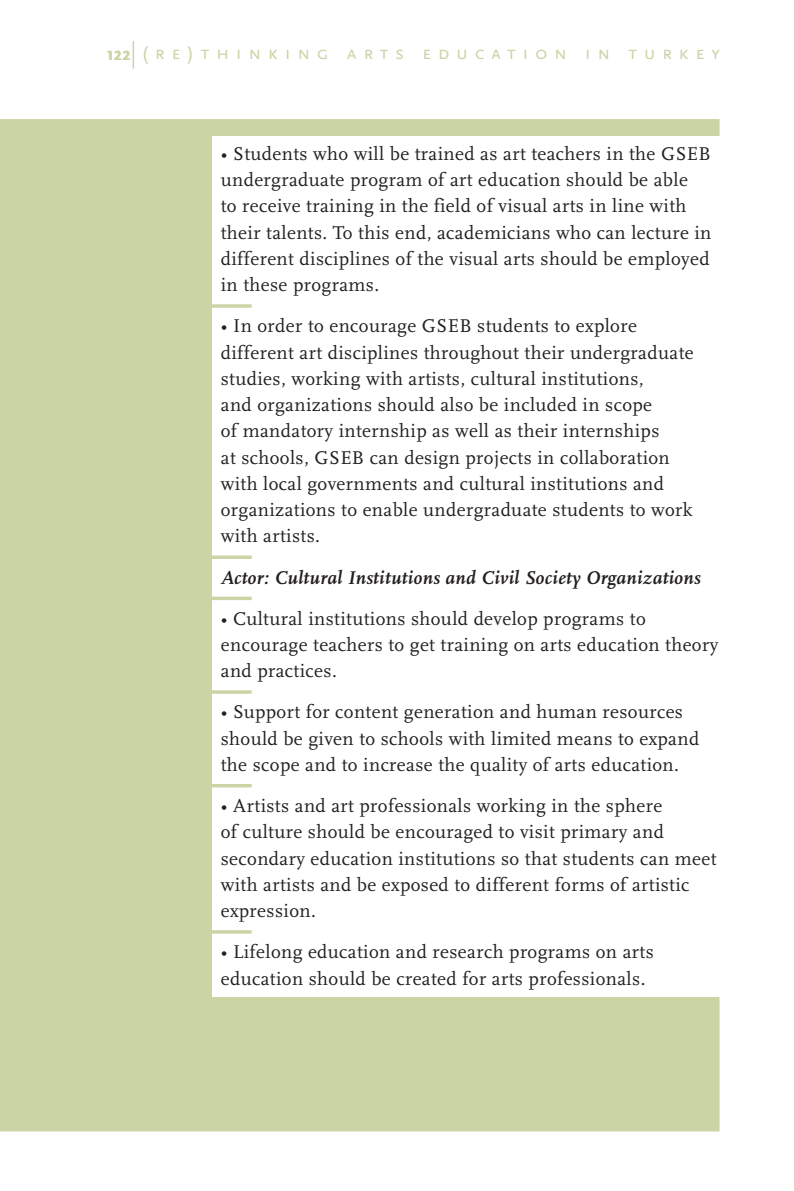
<style>
.page{position:relative;width:794px;height:1191px;background:#fff}
.page>*{position:absolute;margin:0;border:0;box-sizing:border-box;transform-origin:0 0}
.t1{font:19.25px/26.2px "Scala";letter-spacing:.02em;color:#231f20}
.t2{font:italic 700 19.25px "Scala";letter-spacing:.02em;color:#231f20}
.t3{font:19.25px "Scala Sans Pro";letter-spacing:.345em;color:#cad4a5}
.s1{font-weight:900;font-size:14px}
</style>
<div class="page">
<div style="left:0;top:119px;width:719px;height:1012px;background:#cad4a5"></div>
<svg style="left:133px;top:41px;width:1px;height:27px"></svg>
<div style="left:212px;top:136px;width:507px;height:861px;background:#fff"></div>
<svg style="left:171px;top:304px;width:81px;height:4px"></svg>
<hr style="left:171px;top:555px;width:81px;height:4px;background:#cad4a5">
<hr style="left:171px;top:596px;width:81px;height:4px;background:#cad4a5">
<svg style="left:171px;top:690px;width:81px;height:4px"></svg>
<hr style="left:171px;top:784px;width:81px;height:3px;background:#cad4a5">
<hr style="left:171px;top:930px;width:81px;height:3px;background:#cad4a5">
<p class="t3" style="left:107px;top:42px;width:615px"><span class="s1">122</span> (re)thınkıng arts educatıon ın turkey</p>
<p class="t1" style="left:221px;top:141px;width:492px">• Students who will be trained as art teachers in the GSEB undergraduate program of art education should be able<br>to receive training in the field of visual arts in line with their talents. To this end, academicians who can lecture in different disciplines of the visual arts should be employed in these programs.</p>
<p class="t1" style="left:221px;top:313px;width:474px">• In order to encourage GSEB students to explore different art disciplines throughout their undergraduate studies, working with artists, cultural institutions,<br>and organizations should also be included in scope<br>of mandatory internship as well as their internships<br>at schools, GSEB can design projects in collaboration with local governments and cultural institutions and organizations to enable undergraduate students to work with artists.</p>
<p class="t2" style="left:221px;top:566px;width:481px">Actor: Cultural Institutions and Civil Society Organizations</p>
<p class="t1" style="left:221px;top:605px;width:499px">• Cultural institutions should develop programs to encourage teachers to get training on arts education theory and practices.</p>
<p class="t1" style="left:221px;top:699px;width:480px">• Support for content generation and human resources should be given to schools with limited means to expand the scope and to increase the quality of arts education.</p>
<p class="t1" style="left:221px;top:793px;width:497px">• Artists and art professionals working in the sphere<br>of culture should be encouraged to visit primary and secondary education institutions so that students can meet with artists and be exposed to different forms of artistic expression.</p>
<p class="t1" style="left:221px;top:939px;width:434px">• Lifelong education and research programs on arts education should be created for arts professionals.</p>
</div>
